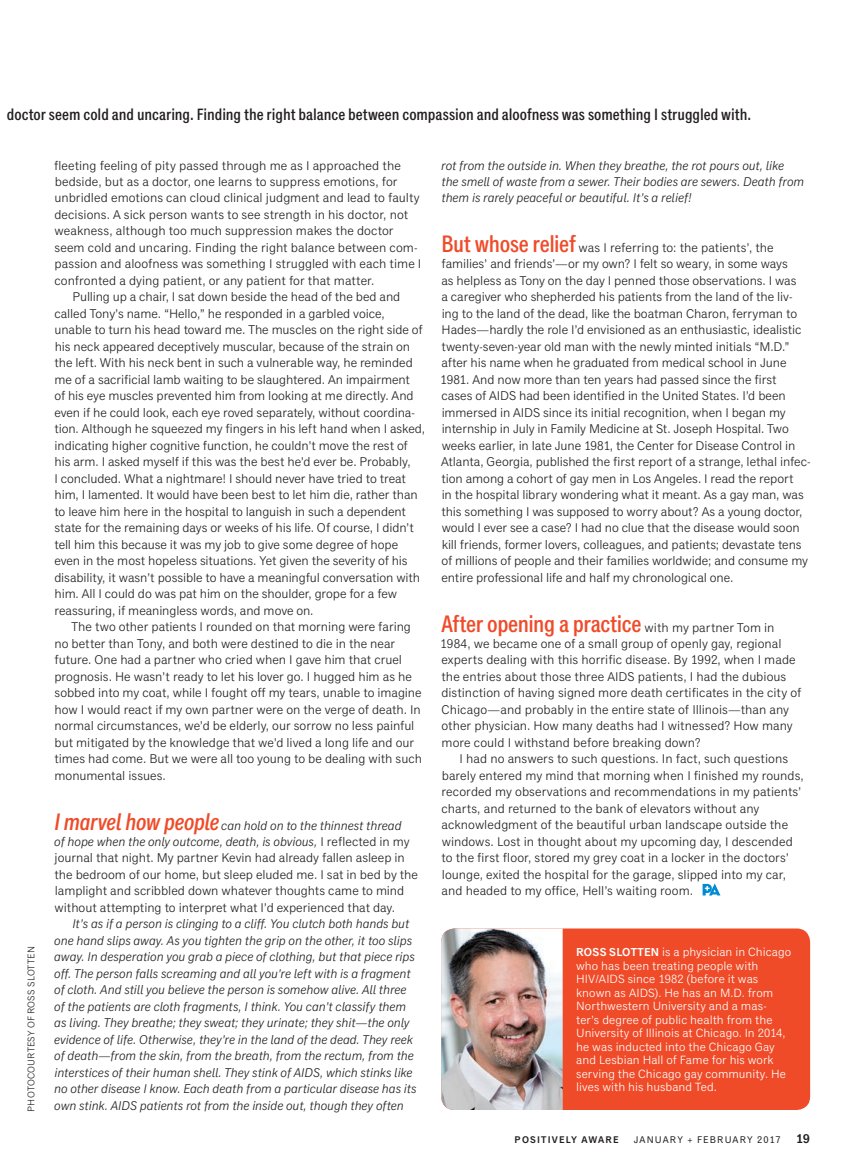
<style>
.page{position:relative;width:851px;height:1161px;background:#fff}
.page>*{position:absolute;margin:0;border:0;box-sizing:border-box;transform-origin:0 0}
.t1{font:500 condensed 24px "Classic Grotesque Pro";letter-spacing:-.02em;color:#ef4b29}
.t2{font:500 condensed 16.5px "Classic Grotesque Pro";color:#231f20}
.t3{font:12.75px/16.5px "Classic Grotesque Pro";letter-spacing:-.005em;color:#231f20}
.t4{font:italic 12.75px/16.5px "Classic Grotesque Pro";color:#231f20}
.t5{font:12px/13.5px "Classic Grotesque Pro";letter-spacing:.005em;color:#fff}
.t6{font:9.75px "Classic Grotesque Pro";letter-spacing:.01em;color:#231f20}
.t7{font:9.75px "Classic Grotesque Pro";letter-spacing:.11em;color:#231f20}
.t8{font:600 9.75px "Classic Grotesque Pro";letter-spacing:.12em;color:#231f20}
.s1{font-weight:500;font-style:italic;font-stretch:condensed;font-size:24px;color:#ef4b29}
.s2{font-style:italic}
.s3{font-weight:500;font-stretch:condensed;font-size:24px;color:#ef4b29}
.s4{font-weight:400;font-stretch:normal;font-size:12.75px;color:#231f20}
.s5{font-weight:600;font-size:11.7px}
.s6{font-weight:600;font-size:12.75px}
</style>
<div class="page">
<div style="left:441px;top:928px;width:369px;height:182px;background:#ef4b29;border-radius:14px"></div>
<img style="left:441px;top:928px;width:121px;height:182px">
<svg style="left:702px;top:884px;width:18px;height:12px"></svg>
<p class="t2" style="left:7px;top:104px;width:745px">doctor seem cold and uncaring. Finding the right balance between compassion and aloofness was something I struggled with.</p>
<p class="t6" style="left:25px;top:1028px;width:65px;rotate:-90deg">of Ross Slotten</p>
<p class="t6" style="left:25px;top:1112px;width:52px;rotate:-90deg">Ph otoCourtesy</p>
<p class="t3" style="left:54px;top:157px;width:348px">fleeting feeling of pity passed through me as I approached the</p>
<p class="t3" style="left:55px;top:174px;width:344px">bedside, but as a doctor, one learns to suppress emotions, for</p>
<p class="t3" style="left:54px;top:190px;width:367px">unbridled emotions can cloud clinical judgment and lead to faulty</p>
<p class="t3" style="left:54px;top:206px;width:355px">decisions. A sick person wants to see strength in his doctor, not</p>
<p class="t3" style="left:55px;top:223px;width:340px">weakness, although too much suppression makes the doctor</p>
<p class="t3" style="left:55px;top:239px;width:365px">seem cold and uncaring. Finding the right balance between com-</p>
<p class="t3" style="left:54px;top:256px;width:368px">passion and aloofness was something I struggled with each time I</p>
<p class="t3" style="left:54px;top:272px;width:321px">confronted a dying patient, or any patient for that matter.</p>
<p class="t3" style="left:73px;top:289px;width:329px">Pulling up a chair, I sat down beside the head of the bed and</p>
<p class="t3" style="left:54px;top:305px;width:332px">called Tony’s name. “Hello,” he responded in a garbled voice,</p>
<p class="t3" style="left:54px;top:322px;width:370px">unable to turn his head toward me. The muscles on the right side of</p>
<p class="t3" style="left:55px;top:338px;width:357px">his neck appeared deceptively muscular, because of the strain on</p>
<p class="t3" style="left:54px;top:355px;width:360px">the left. With his neck bent in such a vulnerable way, he reminded</p>
<p class="t3" style="left:54px;top:371px;width:357px">me of a sacrificial lamb waiting to be slaughtered. An impairment</p>
<p class="t3" style="left:54px;top:388px;width:361px">of his eye muscles prevented him from looking at me directly. And</p>
<p class="t3" style="left:54px;top:404px;width:362px">even if he could look, each eye roved separately, without coordina-</p>
<p class="t3" style="left:54px;top:421px;width:372px">tion. Although he squeezed my fingers in his left hand when I asked,</p>
<p class="t3" style="left:55px;top:437px;width:354px">indicating higher cognitive function, he couldn’t move the rest of</p>
<p class="t3" style="left:55px;top:454px;width:357px">his arm. I asked myself if this was the best he’d ever be. Probably,</p>
<p class="t3" style="left:54px;top:470px;width:353px">I concluded. What a nightmare! I should never have tried to treat</p>
<p class="t3" style="left:55px;top:487px;width:364px">him, I lamented. It would have been best to let him die, rather than</p>
<p class="t3" style="left:54px;top:503px;width:353px">to leave him here in the hospital to languish in such a dependent</p>
<p class="t3" style="left:55px;top:520px;width:361px">state for the remaining days or weeks of his life. Of course, I didn’t</p>
<p class="t3" style="left:54px;top:536px;width:345px">tell him this because it was my job to give some degree of hope</p>
<p class="t3" style="left:54px;top:553px;width:355px">even in the most hopeless situations. Yet given the severity of his</p>
<p class="t3" style="left:54px;top:569px;width:367px">disability, it wasn’t possible to have a meaningful conversation with</p>
<p class="t3" style="left:55px;top:586px;width:344px">him. All I could do was pat him on the shoulder, grope for a few</p>
<p class="t3" style="left:54px;top:602px;width:260px">reassuring, if meaningless words, and move on.</p>
<p class="t3" style="left:72px;top:619px;width:341px">The two other patients I rounded on that morning were faring</p>
<p class="t3" style="left:54px;top:635px;width:342px">no better than Tony, and both were destined to die in the near</p>
<p class="t3" style="left:55px;top:652px;width:349px">future. One had a partner who cried when I gave him that cruel</p>
<p class="t3" style="left:54px;top:668px;width:359px">prognosis. He wasn’t ready to let his lover go. I hugged him as he</p>
<p class="t3" style="left:54px;top:685px;width:368px">sobbed into my coat, while I fought off my tears, unable to imagine</p>
<p class="t3" style="left:55px;top:701px;width:367px">how I would react if my own partner were on the verge of death. In</p>
<p class="t3" style="left:54px;top:718px;width:361px">normal circumstances, we’d be elderly, our sorrow no less painful</p>
<p class="t3" style="left:55px;top:734px;width:361px">but mitigated by the knowledge that we’d lived a long life and our</p>
<p class="t3" style="left:54px;top:751px;width:369px">times had come. But we were all too young to be dealing with such</p>
<p class="t3" style="left:54px;top:767px;width:113px">monumental issues.</p>
<p class="t3" style="left:53px;top:817px;width:366px"><span class="s1">I marvel how people</span> <span class="s2">can hold on to the thinnest thread<br>of hope when the only outcome, death, is obvious,</span> I reflected in my journal that night. My partner Kevin had already fallen asleep in the bedroom of our home, but sleep eluded me. I sat in bed by the lamplight and scribbled down whatever thoughts came to mind without attempting to interpret what I’d experienced that day.</p>
<p class="t4" style="left:54px;top:916px;width:364px;text-indent:18px">It’s as if a person is clinging to a cliff. You clutch both hands but one hand slips away. As you tighten the grip on the other, it too slips away. In desperation you grab a piece of clothing, but that piece rips off. The person falls screaming and all you’re left with is a fragment of cloth. And still you believe the person is somehow alive. All three of the patients are cloth fragments, I think. You can’t classify them as living. They breathe; they sweat; they urinate; they shit—the only evidence of life. Otherwise, they’re in the land of the dead. They reek of death—from the skin, from the breath, from the rectum, from the interstices of their human shell. They stink of AIDS, which stinks like no other disease I know. Each death from a particular disease has its own stink. AIDS patients rot from the inside out, though they often</p>
<p class="t4" style="left:441px;top:157px;width:364px">rot from the outside in. When they breathe, the rot pours out, like the smell of waste from a sewer. Their bodies are sewers. Death from them is rarely peaceful or beautiful. It’s a relief!</p>
<p class="t3" style="left:440px;top:240px;width:372px"><span class="s3">But whose relief</span> was I referring to: the patients’, the families’ and friends’—or my own? I felt so weary, in some ways<br>as helpless as Tony on the day I penned those observations. I was<br>a caregiver who shepherded his patients from the land of the liv&shy;ing to the land of the dead, like the boatman Charon, ferryman to Hades—hardly the role I’d envisioned as an enthusiastic, idealistic twenty-seven-year old man with the newly minted initials “M.D.” after his name when he graduated from medical school in June 1981. And now more than ten years had passed since the first cases of AIDS had been identified in the United States. I’d been immersed in AIDS since its initial recognition, when I began my internship in July in Family Medicine at St. Joseph Hospital. Two weeks earlier, in late June 1981, the Center for Disease Control in Atlanta, Georgia, published the first report of a strange, lethal infec&shy;tion among a cohort of gay men in Los Angeles. I read the report<br>in the hospital library wondering what it meant. As a gay man, was this something I was supposed to worry about? As a young doctor, would I ever see a case? I had no clue that the disease would soon kill friends, former lovers, colleagues, and patients; devastate tens of millions of people and their families worldwide; and consume my entire professional life and half my chronological one.</p>
<h1 class="t1" style="left:441px;top:608px;width:334px">After opening a practice <span class="s4">with my partner Tom in</span></h1>
<p class="t3" style="left:440px;top:636px;width:363px">1984, we became one of a small group of openly gay, regional experts dealing with this horrific disease. By 1992, when I made the entries about those three AIDS patients, I had the dubious distinction of having signed more death certificates in the city of Chicago—and probably in the entire state of Illinois—than any other physician. How many deaths had I witnessed? How many more could I withstand before breaking down?</p>
<p class="t3" style="left:441px;top:751px;width:364px;text-indent:18px">I had no answers to such questions. In fact, such questions barely entered my mind that morning when I finished my rounds, recorded my observations and recommendations in my patients’ charts, and returned to the bank of elevators without any acknowledgment of the beautiful urban landscape outside the windows. Lost in thought about my upcoming day, I descended to the first floor, stored my grey coat in a locker in the doctors’ lounge, exited the hospital for the garage, slipped into my car, and headed to my office, Hell’s waiting room.</p>
<p class="t5" style="left:576px;top:946px;width:216px"><span class="s5">ROSS SLOTTEN</span> is a physician in Chicago who has been treating people with HIV/AIDS since 1982 (before it was known as AIDS). He has an M.D. from Northwestern University and a mas&shy;ter’s degree of public health from the University of Illinois at Chicago. In 2014, he was inducted into the Chicago Gay and Lesbian Hall of Fame for his work serving the Chicago gay community. He lives with his husband Ted.</p>
<p class="t8" style="left:514px;top:1134px;width:106px">POSITIVELY AWARE</p>
<p class="t7" style="left:633px;top:1134px;width:178px">JANUARY + FEBRUARY 2017 <span class="s6">19</span></p>
</div>
